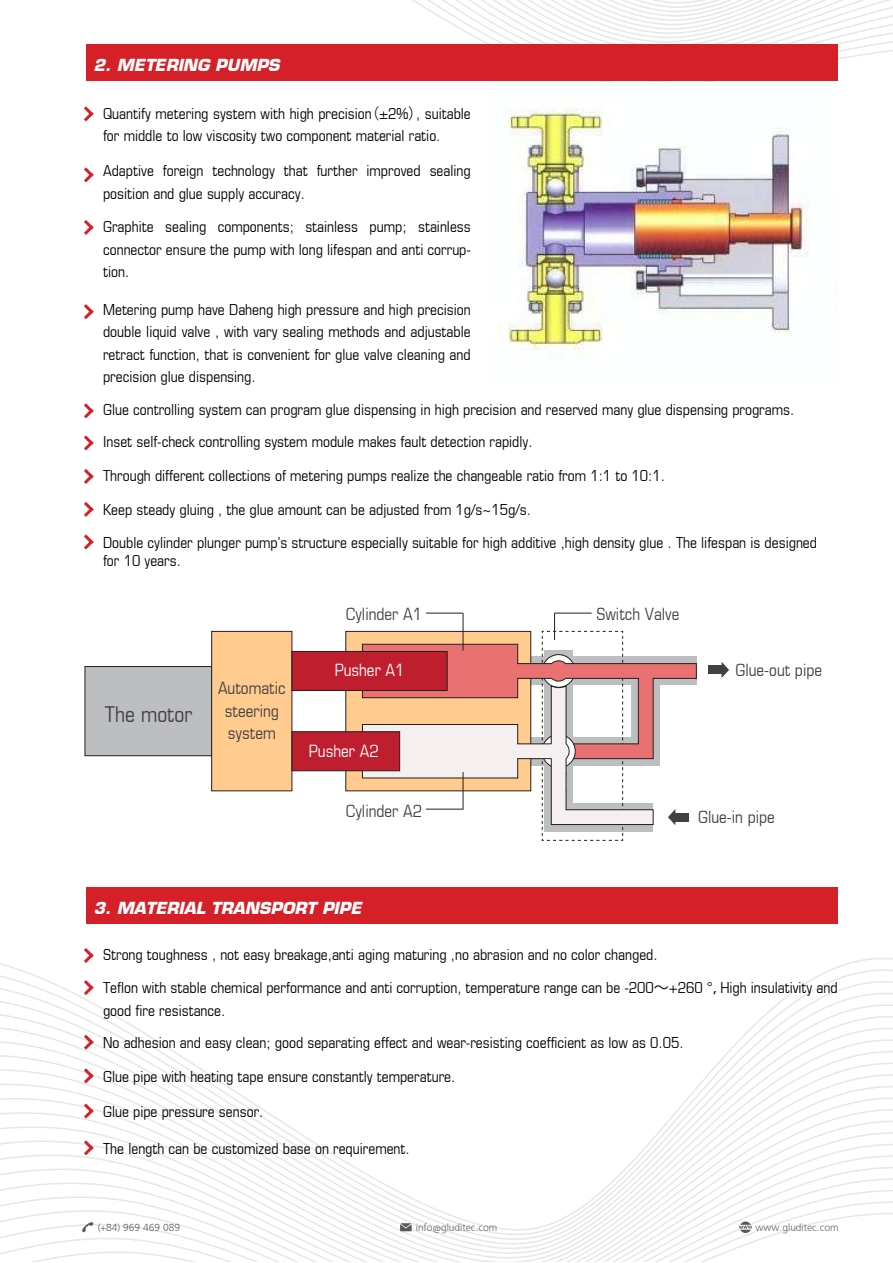
<style>
.page{position:relative;width:893px;height:1263px;background:#fff}
.page>*{position:absolute;margin:0;border:0;box-sizing:border-box;transform-origin:0 0}
.t1{font:21.45px "SFU Eurostile Condensed";color:#414042}
.t2{font:16.8px/22.8px "SFU Eurostile Condensed";color:#414042;text-align:center}
.t3{font:16.8px "SFU Eurostile Condensed";color:#fff}
.t4{font:italic 700 16.2px "SFU Eurostile";color:#fff}
.t5{font:15px/22.5px "SFU Eurostile Condensed";color:#000}
.t6{font:300 10.65px "VU Frutiger";color:#58595b}
.s1{font-family:"Koz Go Pr 6 N"}
</style>
<div class="page">
<svg style="left:0;top:958px;width:893px;height:288px"></svg>
<svg style="left:86px;top:0;width:807px;height:50px"></svg>
<div style="left:86px;top:45px;width:752px;height:36px;background:#d52028"></div>
<div style="left:86px;top:888px;width:752px;height:36px;background:#d52028"></div>
<svg style="left:82px;top:1222px;width:12px;height:11px"></svg>
<svg style="left:400px;top:1223px;width:12px;height:8px"></svg>
<svg style="left:739px;top:1221px;width:13px;height:12px"></svg>
<img style="left:507px;top:101px;width:302px;height:253px">
<svg style="left:84px;top:106px;width:10px;height:16px"></svg>
<svg style="left:84px;top:167px;width:10px;height:16px"></svg>
<svg style="left:84px;top:220px;width:10px;height:15px"></svg>
<svg style="left:84px;top:304px;width:10px;height:15px"></svg>
<svg style="left:84px;top:403px;width:10px;height:16px"></svg>
<svg style="left:84px;top:435px;width:10px;height:16px"></svg>
<svg style="left:84px;top:469px;width:10px;height:15px"></svg>
<svg style="left:84px;top:502px;width:10px;height:15px"></svg>
<svg style="left:84px;top:534px;width:10px;height:16px"></svg>
<svg style="left:81px;top:948px;width:16px;height:18px"></svg>
<svg style="left:81px;top:977px;width:16px;height:21px"></svg>
<svg style="left:81px;top:1031px;width:16px;height:22px"></svg>
<svg style="left:81px;top:1065px;width:16px;height:21px"></svg>
<svg style="left:81px;top:1100px;width:16px;height:22px"></svg>
<svg style="left:81px;top:1137px;width:16px;height:21px"></svg>
<div style="left:85px;top:666px;width:127px;height:90px;background:#bcbec0;border:1px solid #231f20"></div>
<div style="left:211px;top:631px;width:81px;height:160px;background:#ffcb8e;border:1px solid #231f20"></div>
<div style="left:346px;top:631px;width:185px;height:160px;background:#ffcb8e"></div>
<div style="left:292px;top:651px;width:155px;height:40px;background:#be1e2d;border:1px solid #231f20"></div>
<div style="left:292px;top:731px;width:108px;height:40px;background:#be1e2d;border:1px solid #231f20"></div>
<div style="left:708px;top:666px;width:14px;height:8px;background:#414042"></div>
<svg style="left:722px;top:662px;width:7px;height:16px"></svg>
<svg style="left:362px;top:613px;width:335px;height:228px"></svg>
<hr style="left:463px;top:772px;width:1px;height:37px;background:#231f20">
<p class="t4" style="left:94px;top:52px;width:188px">2. METERING PUMPS</p>
<p class="t5" style="left:103px;top:101px;width:369px">Quantify metering system with high precision<span class="s1">（</span>±2%<span class="s1">）</span>, suitable for middle to low viscosity two component material ratio.</p>
<p class="t5" style="left:103px;top:158px;width:369px">Adaptive foreign technology that further improved sealing position and glue supply accuracy.</p>
<p class="t5" style="left:103px;top:214px;width:369px;text-align:justify">Graphite sealing components; stainless pump; stainless connector ensure the pump with long lifespan and anti corrup&shy;tion.</p>
<p class="t5" style="left:103px;top:296px;width:369px;text-align:justify">Metering pump have Daheng high pressure and high precision double liquid valve , with vary sealing methods and adjustable retract function, that is convenient for glue valve cleaning and precision glue dispensing.</p>
<p class="t5" style="left:103px;top:392px;width:693px;line-height:32.1px">Glue controlling system can program glue dispensing in high precision and reserved many glue dispensing programs.<br>Inset self-check controlling system module makes fault detection rapidly.</p>
<p class="t5" style="left:103px;top:463px;width:563px">Through different collections of metering pumps realize the changeable ratio from 1:1 to 10:1.</p>
<p class="t5" style="left:103px;top:492px;width:715px;line-height:32.5px">Keep steady gluing , the glue amount can be adjusted from 1g/s~15g/s.<br>Double cylinder plunger pump’s structure especially suitable for high additive ,high density glue . The lifespan is designed</p>
<p class="t5" style="left:103px;top:548px;width:79px">for 10 years.</p>
<h1 class="t1" style="left:105px;top:698px;width:89px">The motor</h1>
<p class="t2" style="left:218px;top:675px;width:69px">Automatic steering system</p>
<p class="t2" style="left:346px;top:601px;width:78px">Cylinder A1</p>
<p class="t2" style="left:596px;top:601px;width:85px">Switch Valve</p>
<p class="t3" style="left:335px;top:657px;width:71px">Pusher A1</p>
<p class="t2" style="left:735px;top:657px;width:88px">Glue-out pipe</p>
<p class="t3" style="left:309px;top:738px;width:71px">Pusher A2</p>
<p class="t2" style="left:346px;top:798px;width:78px">Cylinder A2</p>
<p class="t2" style="left:698px;top:804px;width:78px">Glue-in pipe</p>
<p class="t4" style="left:94px;top:895px;width:269px">3. MATERIAL TRANSPORT PIPE</p>
<p class="t5" style="left:103px;top:942px;width:556px">Strong toughness , not easy breakage,anti aging maturing ,no abrasion and no color changed.</p>
<p class="t5" style="left:103px;top:975px;width:736px">Teflon with stable chemical performance and anti corruption, temperature range can be -200<span class="s1">～</span>+260 °<span class="s1">，</span>High insulativity and good fire resistance.</p>
<p class="t5" style="left:103px;top:1030px;width:582px">No adhesion and easy clean; good separating effect and wear-resisting coefficient as low as 0.05.</p>
<p class="t5" style="left:103px;top:1063px;width:354px">Glue pipe with heating tape ensure constantly temperature.</p>
<p class="t5" style="left:103px;top:1099px;width:162px">Glue pipe pressure sensor.</p>
<p class="t5" style="left:103px;top:1135px;width:308px">The length can be customized base on requirement.</p>
<p class="t6" style="left:98px;top:1219px;width:84px">(+84) 969 469 089</p>
<p class="t6" style="left:416px;top:1219px;width:83px">info@gluditec.com</p>
<p class="t6" style="left:755px;top:1219px;width:85px">www.gluditec.com</p>
</div>
